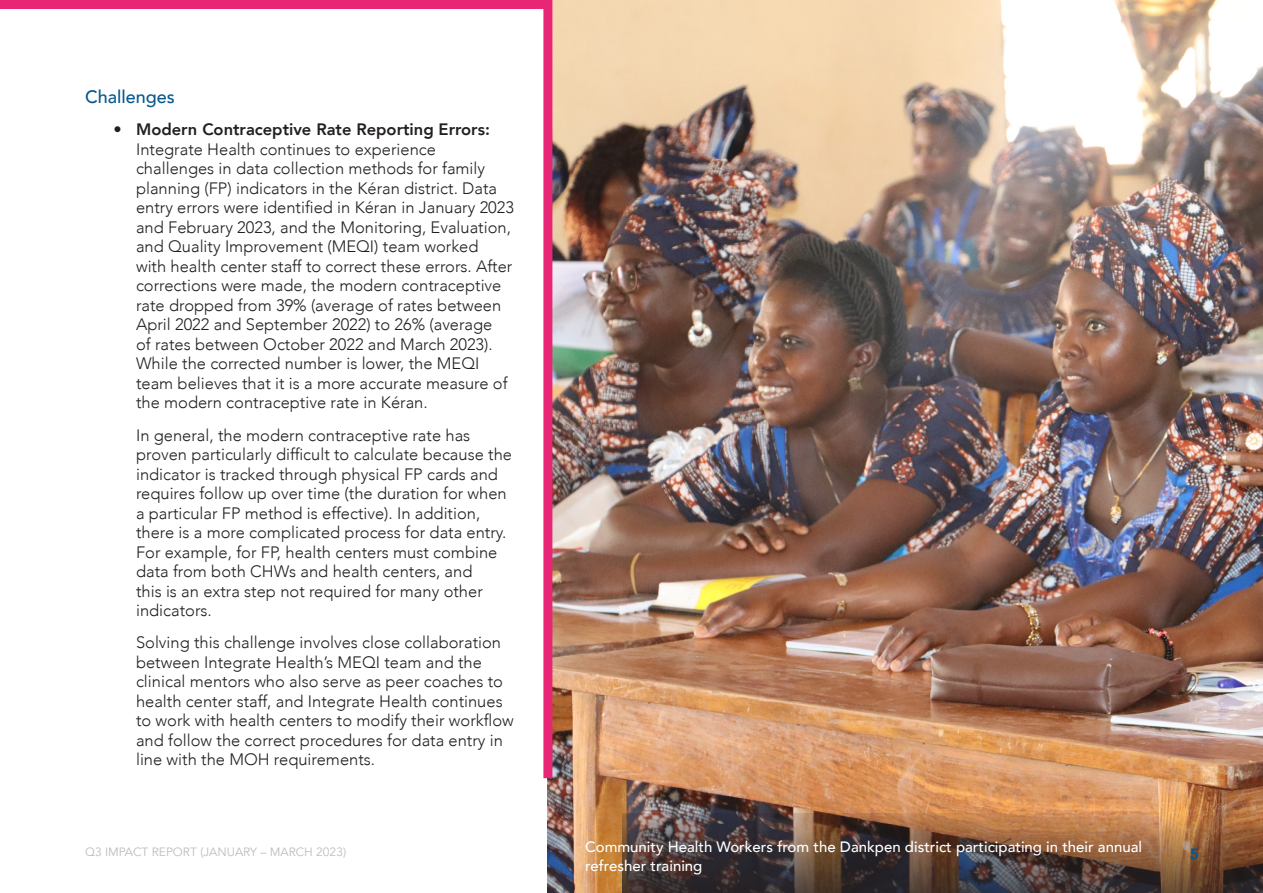
<style>
.page{position:relative;width:1263px;height:893px;background:#fff}
.page>*{position:absolute;margin:0;border:0;box-sizing:border-box;transform-origin:0 0}
.Heading_2{font:500 18px "Avenir";color:#08588d}
.Indent_para{font:300 16.5px/19.5px "Avenir";color:#231f20}
.t1{font:500 15px/19.5px "Avenir";color:#fff}
.t2{font:900 15px "Avenir";color:#08588d}
.t3{font:12px "Avenir";color:#bcbcbd}
.s1{font-weight:800}
</style>
<div class="page">
<img style="left:548px;top:0;width:715px;height:893px">
<div style="left:0;top:0;width:548px;height:9px;background:#e92676"></div>
<img style="left:622px;top:814px;width:641px;height:79px">
<div style="left:543px;top:0;width:9px;height:778px;background:#e92676"></div>
<p class="Heading_2" style="left:85px;top:81px;width:91px">Challenges</p>
<p class="Indent_para" style="left:136px;top:120px;width:379px;text-indent:-22px">• <span class="s1">Modern Contraceptive Rate Reporting Errors:<br></span>Integrate Health continues to experience challenges in data collection methods for family planning (FP) indicators in the Kéran district. Data entry errors were identified in Kéran in January 2023 and February 2023, and the Monitoring, Evaluation, and Quality Improvement (MEQI) team worked<br>with health center staff to correct these errors. After corrections were made, the modern contraceptive rate dropped from 39% (average of rates between April 2022 and September 2022) to 26% (average<br>of rates between October 2022 and March 2023).<br>While the corrected number is lower, the MEQI team believes that it is a more accurate measure of the modern contraceptive rate in Kéran.</p>
<p class="Indent_para" style="left:136px;top:425px;width:377px">In general, the modern contraceptive rate has proven particularly difficult to calculate because the indicator is tracked through physical FP cards and requires follow up over time (the duration for when a particular FP method is effective). In addition, there is a more complicated process for data entry.<br>For example, for FP, health centers must combine data from both CHWs and health centers, and<br>this is an extra step not required for many other indicators.</p>
<p class="Indent_para" style="left:136px;top:633px;width:379px">Solving this challenge involves close collaboration between Integrate Health’s MEQI team and the clinical mentors who also serve as peer coaches to health center staff, and Integrate Health continues to work with health centers to modify their workflow and follow the correct procedures for data entry in line with the MOH requirements.</p>
<p class="t3" style="left:85px;top:845px;width:263px">Q3 IMPACT REPORT (JANUARY – MARCH 2023)</p>
<p class="t1" style="left:585px;top:836px;width:558px">Community Health Workers from the Dankpen district participating in their annual refresher training</p>
<p class="t2" style="left:1190px;top:841px;width:10px">5</p>
</div>
